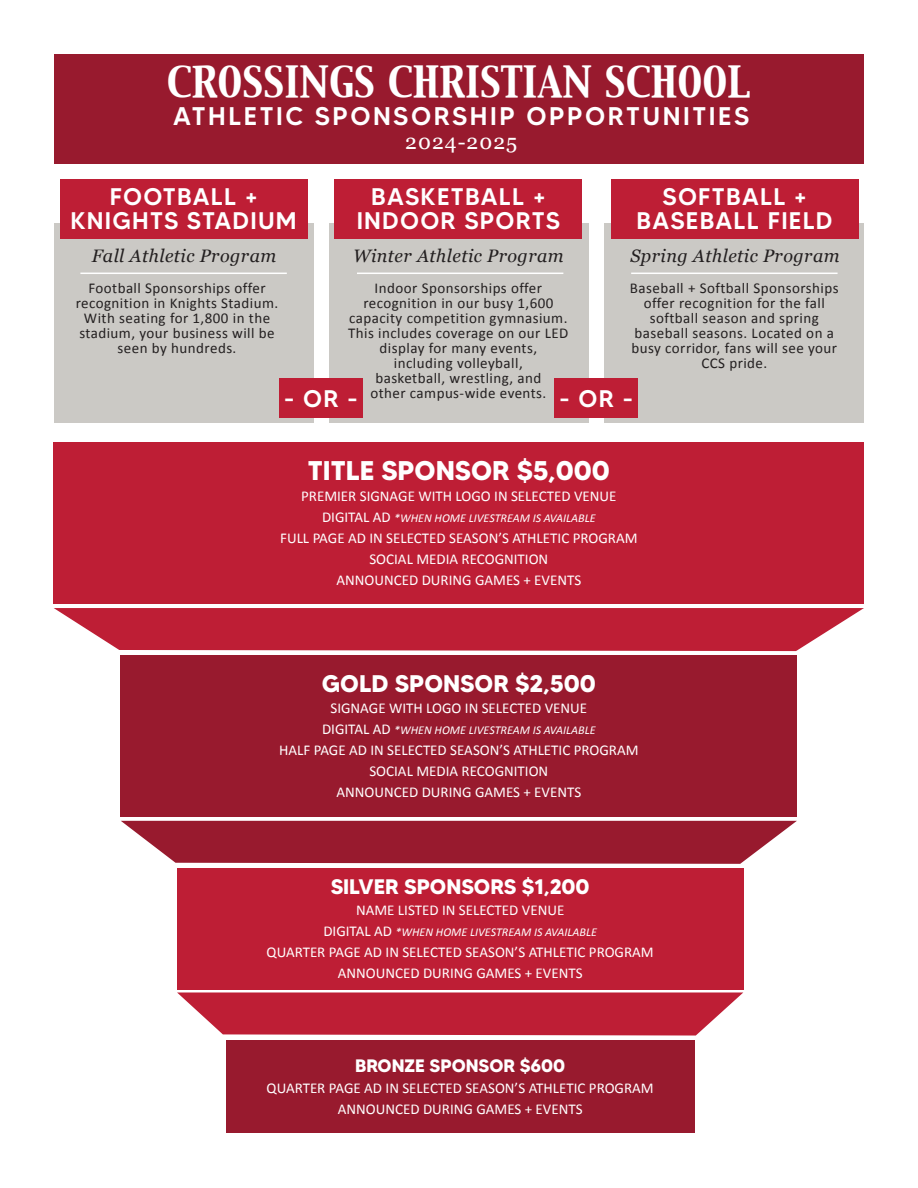
<style>
.page{position:relative;width:918px;height:1188px;background:#fff}
.page>*{position:absolute;margin:0;border:0;box-sizing:border-box;transform-origin:0 0}
.t1{font:37.5px "Capitals";color:#fff}
.t2{font:700 27px "MADETOMMY";color:#fff}
.t3{font:500 25.5px "MADETOMMY";letter-spacing:.1em;color:#fff}
.t4{font:500 24px/24px "MADETOMMY";letter-spacing:.05em;color:#fff;text-align:center}
.t5{font:700 24px "MADETOMMY";color:#fff}
.t6{font:700 21px "MADETOMMY";color:#fff}
.t7{font:21px "Georgia";letter-spacing:.05em;color:#fff}
.t8{font:italic 18px "Georgia";letter-spacing:.025em;color:#231f20}
.t9{font:700 18px "MADETOMMY";color:#fff}
.t10{font:15px/15px "Calibri";letter-spacing:.03em;color:#231f20;text-align:center}
.t11{font:15px "Calibri";color:#fff}
.t12{font:italic 12px "Calibri";color:#fff}
.s1{font-style:normal;font-size:15px}
</style>
<div class="page">
<div style="left:54px;top:54px;width:810px;height:110px;background:#981a2e"></div>
<div style="left:54px;top:223px;width:259px;height:199px;background:#cbc9c5"></div>
<div style="left:60px;top:179px;width:248px;height:59px;background:#be1e35"></div>
<hr style="left:80px;top:273px;width:207px;height:1px;background:#fff">
<div style="left:329px;top:223px;width:259px;height:199px;background:#cbc9c5"></div>
<div style="left:605px;top:223px;width:259px;height:199px;background:#cbc9c5"></div>
<div style="left:334px;top:179px;width:248px;height:59px;background:#be1e35"></div>
<div style="left:611px;top:179px;width:248px;height:59px;background:#be1e35"></div>
<div style="left:54px;top:442px;width:810px;height:162px;background:#be1e35"></div>
<svg style="left:54px;top:608px;width:810px;height:43px;background:#c33247"></svg>
<div style="left:121px;top:655px;width:676px;height:162px;background:#981a2e"></div>
<svg style="left:121px;top:821px;width:676px;height:43px;background:#a23042"></svg>
<div style="left:177px;top:868px;width:566px;height:121px;background:#be1e35"></div>
<svg style="left:177px;top:992px;width:566px;height:44px;background:#c5374b"></svg>
<div style="left:226px;top:1040px;width:468px;height:93px;background:#981a2e"></div>
<div style="left:279px;top:379px;width:84px;height:39px;background:#be1e35"></div>
<div style="left:554px;top:379px;width:84px;height:39px;background:#be1e35"></div>
<hr style="left:357px;top:273px;width:206px;height:1px;background:#fff">
<hr style="left:631px;top:273px;width:207px;height:1px;background:#fff">
<p class="t1" style="left:167px;top:56px;width:586px">CROSSINGS CHRISTIAN SCHOOL</p>
<p class="t3" style="left:173px;top:100px;width:577px">ATHLETIC SPONSORSHIP OPPORTUNITIES</p>
<p class="t7" style="left:405px;top:126px;width:113px">2024-2025</p>
<p class="t4" style="left:71px;top:184px;width:228px">FOOTBALL +<br>KNIGHTS STADIUM</p>
<p class="t4" style="left:371px;top:184px;width:176px">BASKETBALL +</p>
<p class="t4" style="left:663px;top:184px;width:146px">SOFTBALL +</p>
<p class="t4" style="left:637px;top:208px;width:198px">BASEBALL FIELD</p>
<p class="t4" style="left:357px;top:208px;width:205px">INDOOR SPORTS</p>
<p class="t8" style="left:92px;top:243px;width:186px">Fall Athletic Program</p>
<p class="t8" style="left:353px;top:242px;width:212px">Winter Athletic Program</p>
<p class="t8" style="left:630px;top:242px;width:211px">Spring Athletic Program</p>
<p class="t10" style="left:375px;top:280px;width:169px">Indoor Sponsorships offer</p>
<p class="t10" style="left:348px;top:295px;width:222px">recognition in our busy 1,600 capacity competition gymnasium.<br>This includes coverage on our LED display for many events,</p>
<p class="t10" style="left:394px;top:355px;width:130px">including volleyball,</p>
<p class="t10" style="left:375px;top:370px;width:167px">basketball, wrestling, and</p>
<p class="t10" style="left:370px;top:385px;width:178px">other campus-wide events.</p>
<p class="t10" style="left:88px;top:280px;width:179px">Football Sponsorships offer</p>
<p class="t10" style="left:76px;top:295px;width:204px">recognition in Knights Stadium.<br>With seating for 1,800 in the</p>
<p class="t10" style="left:79px;top:325px;width:197px">stadium, your business will be seen by hundreds.</p>
<p class="t10" style="left:630px;top:280px;width:210px">Baseball + Softball Sponsorships offer recognition for the fall</p>
<p class="t10" style="left:650px;top:310px;width:171px">softball season and spring</p>
<p class="t10" style="left:632px;top:325px;width:207px">baseball seasons. Located on a busy corridor, fans will see your<br>CCS pride.</p>
<p class="t4" style="left:284px;top:386px;width:76px">- OR -</p>
<p class="t4" style="left:559px;top:386px;width:76px">- OR -</p>
<p class="t2" style="left:308px;top:454px;width:304px">TITLE SPONSOR $5,000</p>
<p class="t11" style="left:301px;top:486px;width:317px">PREMIER SIGNAGE WITH LOGO IN SELECTED VENUE</p>
<p class="t12" style="left:322px;top:510px;width:275px"><span class="s1">DIGITAL AD</span> *WHEN HOME LIVESTREAM IS AVAILABLE</p>
<p class="t11" style="left:280px;top:528px;width:359px">FULL PAGE AD IN SELECTED SEASON’S ATHLETIC PROGRAM</p>
<p class="t11" style="left:369px;top:549px;width:180px">SOCIAL MEDIA RECOGNITION</p>
<p class="t11" style="left:336px;top:570px;width:246px">ANNOUNCED DURING GAMES + EVENTS</p>
<p class="t5" style="left:322px;top:668px;width:276px">GOLD SPONSOR $2,500</p>
<p class="t11" style="left:330px;top:697px;width:258px">SIGNAGE WITH LOGO IN SELECTED VENUE</p>
<p class="t12" style="left:322px;top:722px;width:275px"><span class="s1">DIGITAL AD</span> *WHEN HOME LIVESTREAM IS AVAILABLE</p>
<p class="t11" style="left:279px;top:739px;width:361px">HALF PAGE AD IN SELECTED SEASON’S ATHLETIC PROGRAM</p>
<p class="t11" style="left:369px;top:760px;width:180px">SOCIAL MEDIA RECOGNITION</p>
<p class="t11" style="left:336px;top:781px;width:246px">ANNOUNCED DURING GAMES + EVENTS</p>
<p class="t6" style="left:331px;top:874px;width:261px">SILVER SPONSORS $1,200</p>
<p class="t11" style="left:356px;top:900px;width:210px">NAME LISTED IN SELECTED VENUE</p>
<p class="t12" style="left:323px;top:924px;width:275px"><span class="s1">DIGITAL AD</span> *WHEN HOME LIVESTREAM IS AVAILABLE</p>
<p class="t11" style="left:267px;top:942px;width:389px">QUARTER PAGE AD IN SELECTED SEASON’S ATHLETIC PROGRAM</p>
<p class="t11" style="left:338px;top:963px;width:246px">ANNOUNCED DURING GAMES + EVENTS</p>
<p class="t9" style="left:355px;top:1054px;width:212px">BRONZE SPONSOR $600</p>
<p class="t11" style="left:267px;top:1078px;width:389px">QUARTER PAGE AD IN SELECTED SEASON’S ATHLETIC PROGRAM</p>
<p class="t11" style="left:338px;top:1099px;width:246px">ANNOUNCED DURING GAMES + EVENTS</p>
</div>
